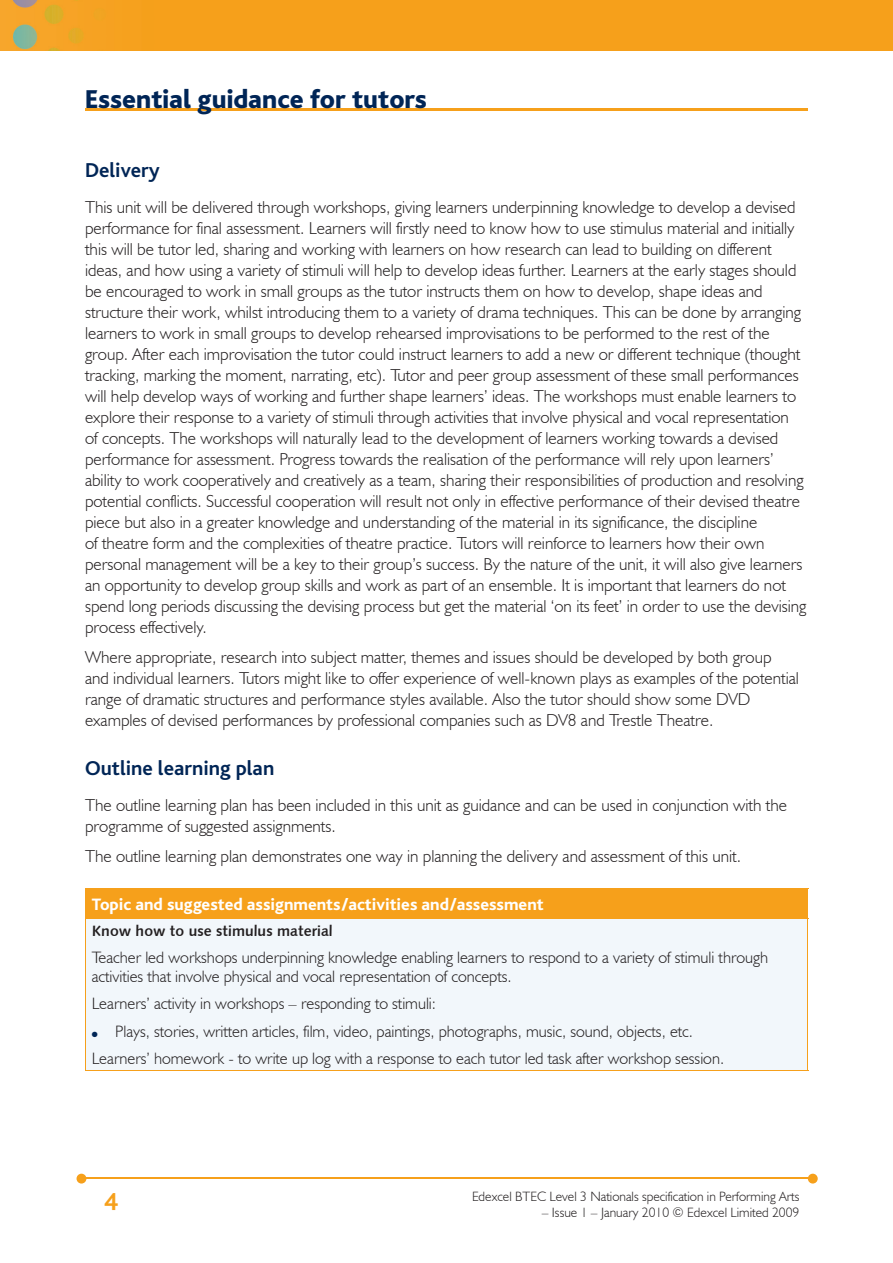
<style>
.page{position:relative;width:893px;height:1263px;background:#fff}
.page>*{position:absolute;margin:0;border:0;box-sizing:border-box;transform-origin:0 0}
.t1{font:800 27px "Bliss";color:#002556}
.t2{font:700 25.5px "Bliss";color:#f6a01b}
.t3{font:700 21px "Bliss";color:#002556}
.t4{font:300 17.25px/21px "Humanist 521 BT";color:#231f20}
.t5{font:800 17.25px "Bliss";color:#fff}
.t6{font:300 16.5px/18.8px "Humanist 521 BT";color:#231f20}
.t7{font:15px "Humanist 531 BT Bold A";color:#231f20}
.t8{font:300 13.5px "Humanist 521 BT";color:#231f20}
.t9{font:7.5px "Zapf Dingbats";color:#002556}
</style>
<div class="page">
<img style="left:0;top:0;width:893px;height:51px">
<hr style="left:82px;top:1178px;width:728px;height:1px;background:#f6a01b">
<svg style="left:808px;top:1174px;width:10px;height:9px"></svg>
<svg style="left:77px;top:1174px;width:9px;height:9px"></svg>
<hr style="left:85px;top:108px;width:723px;height:2px;background:#f6a01b">
<div style="left:85px;top:888px;width:723px;height:30px;background:#f6a01b"></div>
<div style="left:85px;top:918px;width:723px;height:152px;background:#f2f7fb"></div>
<hr style="left:85px;top:918px;width:1px;height:152px;background:#f6a01b">
<hr style="left:807px;top:918px;width:1px;height:152px;background:#f6a01b">
<hr style="left:85px;top:918px;width:723px;height:1px;background:#f6a01b">
<hr style="left:85px;top:1070px;width:723px;height:1px;background:#f6a01b">
<h1 class="t1" style="left:85px;top:85px;width:344px">Essential guidance for tutors</h1>
<p class="t3" style="left:85px;top:160px;width:76px">Delivery</p>
<p class="t4" style="left:85px;top:197px;width:723px">This unit will be delivered through workshops, giving learners underpinning knowledge to develop a devised performance for final assessment. Learners will firstly need to know how to use stimulus material and initially this will be tutor led, sharing and working with learners on how research can lead to building on different ideas, and how using a variety of stimuli will help to develop ideas further. Learners at the early stages should be encouraged to work in small groups as the tutor instructs them on how to develop, shape ideas and structure their work, whilst introducing them to a variety of drama techniques. This can be done by arranging learners to work in small groups to develop rehearsed improvisations to be performed to the rest of the group. After each improvisation the tutor could instruct learners to add a new or different technique (thought tracking, marking the moment, narrating, etc). Tutor and peer group assessment of these small performances will help develop ways of working and further shape learners’ ideas. The workshops must enable learners to explore their response to a variety of stimuli through activities that involve physical and vocal representation<br>of concepts. The workshops will naturally lead to the development of learners working towards a devised performance for assessment. Progress towards the realisation of the performance will rely upon learners’ ability to work cooperatively and creatively as a team, sharing their responsibilities of production and resolving potential conflicts. Successful cooperation will result not only in effective performance of their devised theatre piece but also in a greater knowledge and understanding of the material in its significance, the discipline<br>of theatre form and the complexities of theatre practice. Tutors will reinforce to learners how their own personal management will be a key to their group’s success. By the nature of the unit, it will also give learners an opportunity to develop group skills and work as part of an ensemble. It is important that learners do not spend long periods discussing the devising process but get the material ‘on its feet’ in order to use the devising process effectively.</p>
<p class="t4" style="left:85px;top:647px;width:715px">Where appropriate, research into subject matter, themes and issues should be developed by both group and individual learners. Tutors might like to offer experience of well-known plays as examples of the potential range of dramatic structures and performance styles available. Also the tutor should show some DVD examples of devised performances by professional companies such as DV8 and Trestle Theatre.</p>
<p class="t3" style="left:85px;top:757px;width:191px">Outline learning plan</p>
<p class="t4" style="left:85px;top:794px;width:704px">The outline learning plan has been included in this unit as guidance and can be used in conjunction with the programme of suggested assignments.</p>
<p class="t4" style="left:85px;top:845px;width:657px">The outline learning plan demonstrates one way in planning the delivery and assessment of this unit.</p>
<p class="t5" style="left:92px;top:895px;width:453px">Topic and suggested assignments/activities and/assessment</p>
<p class="t7" style="left:92px;top:921px;width:242px">Know how to use stimulus material</p>
<p class="t6" style="left:92px;top:948px;width:678px">Teacher led workshops underpinning knowledge enabling learners to respond to a variety of stimuli through activities that involve physical and vocal representation of concepts.</p>
<p class="t6" style="left:92px;top:994px;width:346px">Learners’ activity in workshops – responding to stimuli:</p>
<p class="t6" style="left:115px;top:1021px;width:579px">Plays, stories, written articles, film, video, paintings, photographs, music, sound, objects, etc.</p>
<p class="t6" style="left:92px;top:1048px;width:634px">Learners’ homework - to write up log with a response to each tutor led task after workshop session.</p>
<p class="t9" style="left:92px;top:1030px;width:7px">●</p>
<h2 class="t2" style="left:104px;top:1189px;width:15px">4</h2>
<p class="t8" style="left:472px;top:1188px;width:329px">Edexcel BTEC Level 3 Nationals specification in Performing Arts</p>
<p class="t8" style="left:542px;top:1204px;width:259px">– Issue 1 – January 2010 © Edexcel Limited 2009</p>
</div>
